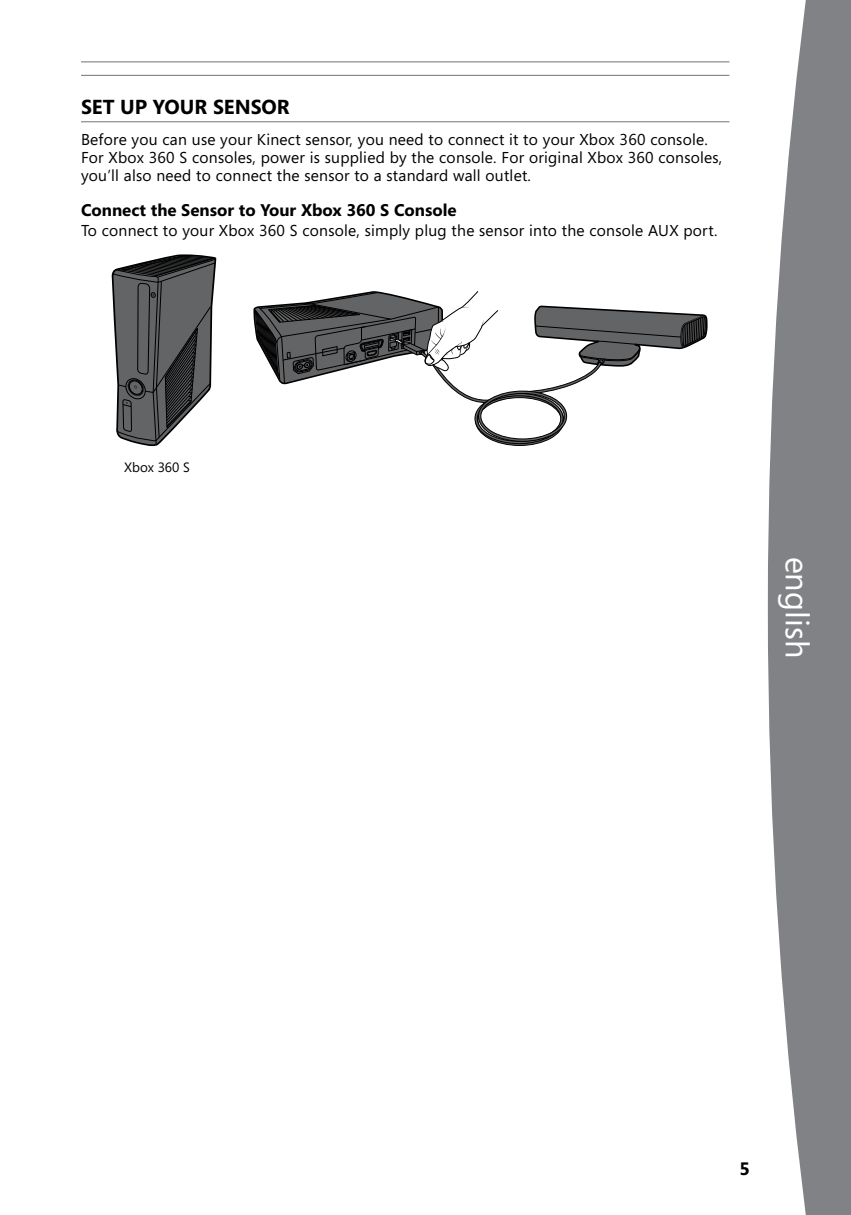
<style>
.page{position:relative;width:851px;height:1215px;background:#fff}
.page>*{position:absolute;margin:0;border:0;box-sizing:border-box;transform-origin:0 0}
.t1{font:32.62px "Segoe";letter-spacing:.005em;color:#fff}
.t2{font:700 20.25px "Segoe";color:#000}
.t3{font:700 18px "Segoe";color:#000}
.t4{font:700 16.88px "Segoe";color:#000}
.t5{font:15.75px/18px "Segoe";letter-spacing:.015em;color:#000}
.t6{font:13.5px "Segoe";color:#000}
</style>
<div class="page">
<hr style="left:81px;top:61px;width:648px;height:1px;background:#808285">
<hr style="left:81px;top:75px;width:648px;height:1px;background:#808285">
<svg style="left:767px;top:0;width:83px;height:1215px;fill:#808285"></svg>
<svg style="left:111px;top:254px;width:105px;height:192px"></svg>
<svg style="left:253px;top:291px;width:454px;height:155px"></svg>
<hr style="left:81px;top:121px;width:648px;height:1px;background:#808285">
<p class="t2" style="left:81px;top:93px;width:210px">Set Up Your Sensor</p>
<p class="t5" style="left:81px;top:130px;width:642px">Before you can use your Kinect sensor, you need to connect it to your Xbox 360 console.<br>For Xbox 360 S consoles, power is supplied by the console. For original Xbox 360 consoles, you’ll also need to connect the sensor to a standard wall outlet.</p>
<p class="t4" style="left:81px;top:198px;width:377px">Connect the Sensor to Your Xbox 360 S Console</p>
<p class="t5" style="left:81px;top:221px;width:638px">To connect to your Xbox 360 S console, simply plug the sensor into the console AUX port.</p>
<p class="t6" style="left:124px;top:458px;width:67px">Xbox 360 S</p>
<h1 class="t1" style="left:819px;top:557px;width:103px;rotate:90deg">english</h1>
<p class="t3" style="left:739px;top:1155px;width:12px">5</p>
</div>
